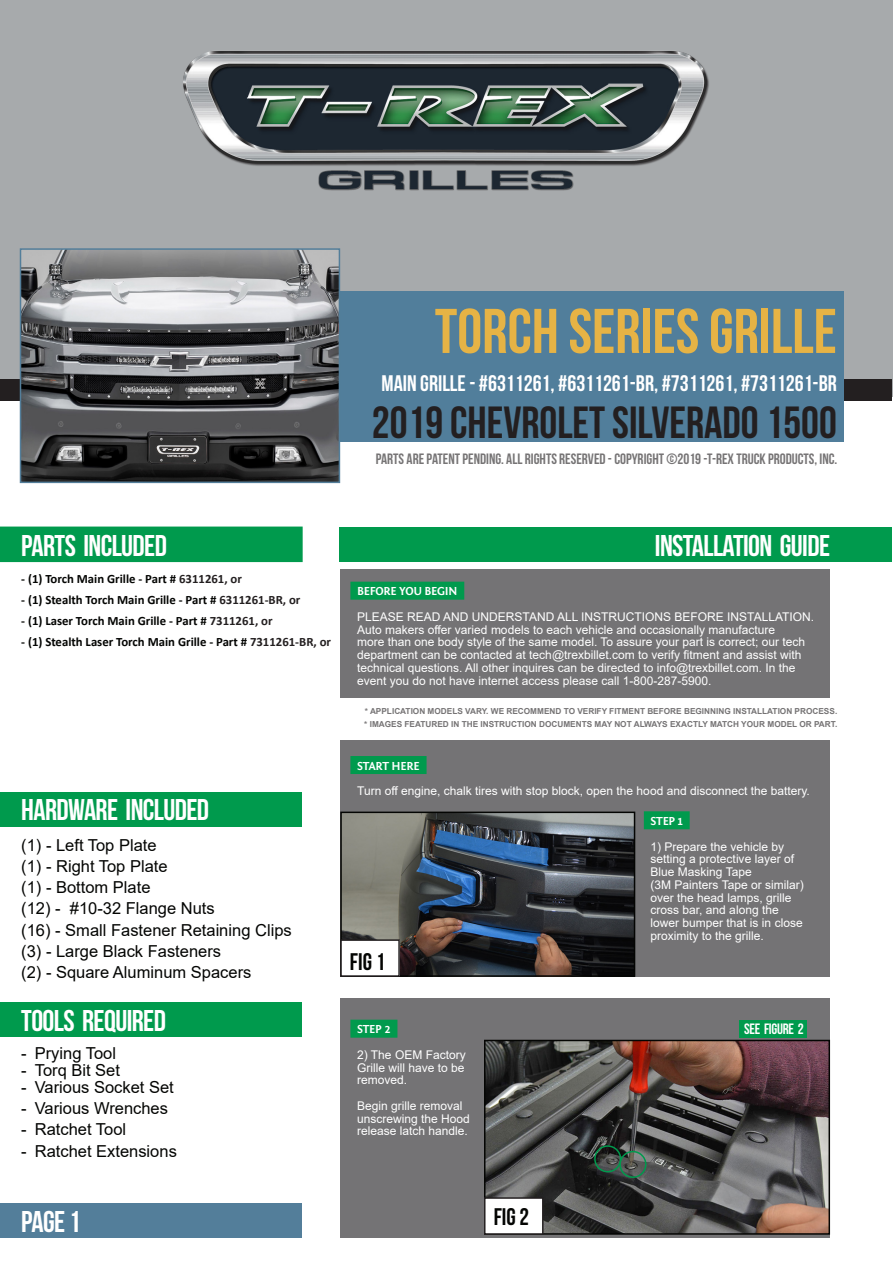
<style>
.page{position:relative;width:893px;height:1263px;background:#fff}
.page>*{position:absolute;margin:0;border:0;box-sizing:border-box;transform-origin:0 0}
.Normal_text{font:63px "Bebas Neue";color:#e6b345}
.Normal_text-2{font:45px "Bebas Neue";color:#231f20}
.Tech_data_title{font:30px "Bebas Neue";letter-spacing:-.02em;color:#fff}
.Normal_text-3{font:24px "Bebas Neue";color:#040503}
.Normal_text-4{font:22.5px "Bebas Neue";color:#fff}
.Normal_text-5{font:16.5px/21.3px "Arial";color:#040503}
.Normal_text-6{font:15px "Bebas Neue";color:#767475}
.Tech_data_title-2{font:15px "Bebas Neue";letter-spacing:-.02em;color:#fff}
.Normal_text-7{font:700 12.75px "Calibri";color:#040503}
.Normal_text-8{font:12px/12.8px "Arial";color:#fff}
.Subtitle_normal{font:700 12px "Fontin Sans";letter-spacing:-.02em;color:#fff}
.Normal_text-9{font:700 8.25px "Arial";color:#767475}
.s1{color:#231f20}
</style>
<div class="page">
<div style="left:0;top:0;width:893px;height:397px;background:#a7aaac"></div>
<div style="left:1px;top:379px;width:891px;height:21px;background:#231f20"></div>
<div style="left:21px;top:291px;width:823px;height:150px;background:#517e9b"></div>
<div style="left:0;top:526px;width:303px;height:36px;background:#009a4d"></div>
<div style="left:0;top:1002px;width:302px;height:34px;background:#009a4d"></div>
<div style="left:0;top:792px;width:302px;height:34px;background:#009a4d"></div>
<div style="left:340px;top:570px;width:489px;height:128px;background:#747375"></div>
<div style="left:340px;top:740px;width:489px;height:237px;background:#747375"></div>
<div style="left:350px;top:756px;width:77px;height:18px;background:#009a4d"></div>
<div style="left:340px;top:998px;width:489px;height:239px;background:#747375"></div>
<div style="left:350px;top:582px;width:114px;height:18px;background:#009a4d"></div>
<div style="left:644px;top:811px;width:46px;height:18px;background:#009a4d"></div>
<div style="left:350px;top:1020px;width:47px;height:18px;background:#009a4d"></div>
<img style="left:343px;top:814px;width:289px;height:160px">
<div style="left:340px;top:811px;width:295px;height:166px;border:2px solid #040503"></div>
<img style="left:487px;top:1043px;width:340px;height:189px">
<div style="left:484px;top:1040px;width:346px;height:195px;border:2px solid #040503"></div>
<div style="left:341px;top:940px;width:58px;height:36px;background:#fff"></div>
<div style="left:340px;top:939px;width:60px;height:38px;border:2px solid #231f20"></div>
<div style="left:485px;top:1198px;width:58px;height:36px;background:#fff"></div>
<div style="left:484px;top:1197px;width:60px;height:38px;border:2px solid #231f20"></div>
<img style="left:23px;top:251px;width:314px;height:229px">
<div style="left:20px;top:248px;width:320px;height:235px;border:2px solid #537e9a"></div>
<div style="left:739px;top:1020px;width:68px;height:17px;background:#009a4d"></div>
<div style="left:340px;top:527px;width:552px;height:34px;background:#009a4d"></div>
<div style="left:0;top:1203px;width:302px;height:34px;background:#537e9a"></div>
<img style="left:183px;top:51px;width:526px;height:140px">
<div style="left:594px;top:1145px;width:27px;height:27px;border:2px solid #009a4d;border-radius:50%"></div>
<div style="left:619px;top:1151px;width:27px;height:27px;border:2px solid #009a4d;border-radius:50%"></div>
<p class="Normal_text" style="left:435px;top:297px;width:404px">TORCH SERIES GRILLE</p>
<p class="Normal_text-4" style="left:382px;top:371px;width:457px">MAIN GRILLE - #6311261, #6311261-BR, #7311261, #7311261-BR</p>
<p class="Normal_text-2" style="left:372px;top:398px;width:466px">2019 CHEVROLET SILVERADO 1500</p>
<p class="Normal_text-6" style="left:376px;top:450px;width:463px">PARTS ARE PATENT PENDING. ALL RIGHTS RESERVED - COPYRIGHT ©2019 -T-REX TRUCK PRODUCTS, INC.</p>
<p class="Tech_data_title" style="left:21px;top:529px;width:147px">PARTS INCLUDED</p>
<p class="Normal_text-7" style="left:21px;top:569px;width:222px">- (1) Torch Main Grille - Part # <span class="s1">6311261, or</span></p>
<p class="Normal_text-7" style="left:21px;top:591px;width:281px">- (1) Stealth Torch Main Grille - Part # <span class="s1">6311261-BR, or</span></p>
<p class="Normal_text-7" style="left:21px;top:612px;width:253px">- (1) Laser Torch Main Grille - Part # <span class="s1">7311261, or</span></p>
<p class="Normal_text-7" style="left:21px;top:633px;width:311px">- (1) Stealth Laser Torch Main Grille - Part # <span class="s1">7311261-BR, or</span></p>
<p class="Tech_data_title" style="left:21px;top:793px;width:189px">HARDWARE INCLUDED</p>
<p class="Normal_text-5" style="left:21px;top:834px;width:272px">(1) - Left Top Plate<br>(1) - Right Top Plate<br>(1) - Bottom Plate<br>(12) - #10-32 Flange Nuts<br>(16) - Small Fastener Retaining Clips (3) - Large Black Fasteners<br>(2) - Square Aluminum Spacers</p>
<p class="Tech_data_title" style="left:21px;top:1004px;width:146px">TOOLS REQUIRED</p>
<p class="Normal_text-5" style="left:21px;top:1042px;width:96px">- Prying Tool</p>
<p class="Normal_text-5" style="left:21px;top:1059px;width:100px">- Torq Bit Set</p>
<p class="Normal_text-5" style="left:21px;top:1076px;width:154px">- Various Socket Set</p>
<p class="Normal_text-5" style="left:21px;top:1097px;width:148px">- Various Wrenches</p>
<p class="Normal_text-5" style="left:21px;top:1119px;width:106px">- Ratchet Tool</p>
<p class="Normal_text-5" style="left:21px;top:1140px;width:157px">- Ratchet Extensions</p>
<p class="Tech_data_title" style="left:655px;top:529px;width:177px">INSTALLATION GUIDE</p>
<p class="Subtitle_normal" style="left:357px;top:585px;width:102px">BEFORE YOU BEGIN</p>
<p class="Normal_text-8" style="left:357px;top:610px;width:458px">PLEASE READ AND UNDERSTAND ALL INSTRUCTIONS BEFORE INSTALLATION.<br>Auto makers offer varied models to each vehicle and occasionally manufacture<br>more than one body style of the same model. To assure your part is correct; our tech department can be contacted at tech@trexbillet.com to verify fitment and assist with technical questions. All other inquires can be directed to info@trexbillet.com. In the event you do not have internet access please call 1-800-287-5900.</p>
<p class="Normal_text-9" style="left:365px;top:706px;width:474px">* APPLICATION MODELS VARY. WE RECOMMEND TO VERIFY FITMENT BEFORE BEGINNING INSTALLATION PROCESS.</p>
<p class="Normal_text-9" style="left:364px;top:718px;width:475px">* IMAGES FEATURED IN THE INSTRUCTION DOCUMENTS MAY NOT ALWAYS EXACTLY MATCH YOUR MODEL OR PART.</p>
<p class="Subtitle_normal" style="left:357px;top:759px;width:64px">START HERE</p>
<p class="Normal_text-8" style="left:357px;top:784px;width:454px">Turn off engine, chalk tires with stop block, open the hood and disconnect the battery.</p>
<p class="Normal_text-3" style="left:350px;top:948px;width:37px">FIG 1</p>
<p class="Subtitle_normal" style="left:357px;top:1023px;width:35px">STEP 2</p>
<p class="Normal_text-8" style="left:357px;top:1048px;width:110px;text-align:justify">2) The OEM Factory Grille will have to be removed.</p>
<p class="Normal_text-8" style="left:357px;top:1099px;width:114px">Begin grille removal unscrewing the Hood release latch handle.</p>
<p class="Subtitle_normal" style="left:651px;top:814px;width:34px">STEP 1</p>
<p class="Normal_text-8" style="left:651px;top:840px;width:155px">1) Prepare the vehicle by setting a protective layer of<br>Blue Masking Tape<br>(3M Painters Tape or similar) over the head lamps, grille cross bar, and along the lower bumper that is in close proximity to the grille.</p>
<p class="Tech_data_title-2" style="left:744px;top:1021px;width:61px">SEE FIGURE 2</p>
<p class="Tech_data_title" style="left:21px;top:1205px;width:61px">PAGE 1</p>
<p class="Normal_text-3" style="left:494px;top:1203px;width:37px">FIG 2</p>
</div>
